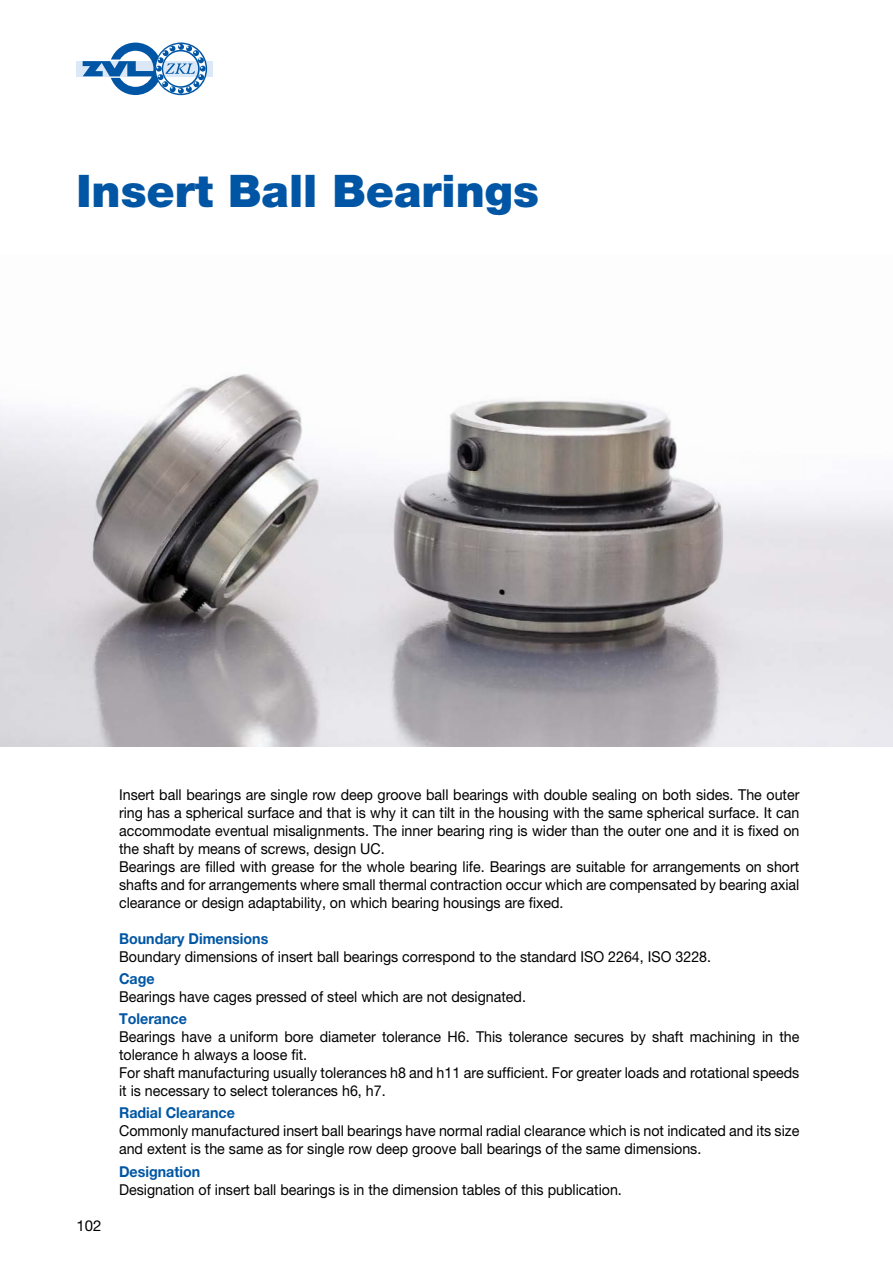
<style>
.page{position:relative;width:893px;height:1263px;background:#fff}
.page>*{position:absolute;margin:0;border:0;box-sizing:border-box;transform-origin:0 0}
.t1{font:900 45px "Helvetica Neue LT Pro";color:#0056a4}
.t2{font:15px/18px "Helvetica Neue LT Pro";color:#000;scale:.95 1}
.t3{font:700 15px "Helvetica Neue LT Pro";color:#0056a4;scale:.95 1}
.t4{font:15px "Helvetica Neue LT Pro";color:#000}
</style>
<div class="page">
<div style="left:77px;top:61px;width:136px;height:15px;background:#dbe8f7"></div>
<svg style="left:83px;top:43px;width:124px;height:52px"></svg>
<img style="left:0;top:374px;width:893px;height:372px">
<h1 class="t1" style="left:77px;top:165px;width:464px">Insert Ball Bearings</h1>
<p class="t4" style="left:77px;top:1217px;width:27px">102</p>
<p class="t2" style="left:119px;top:785px;width:718px">Insert ball bearings are single row deep groove ball bearings with double sealing on both sides. The outer ring has a spherical surface and that is why it can tilt in the housing with the same spherical surface. It can accommodate eventual misalignments. The inner bearing ring is wider than the outer one and it is fixed on the shaft by means of screws, design UC.<br>Bearings are filled with grease for the whole bearing life. Bearings are suitable for arrangements on short shafts and for arrangements where small thermal contraction occur which are compensated by bearing axial clearance or design adaptability, on which bearing housings are fixed.</p>
<p class="t3" style="left:119px;top:929px;width:159px">Boundary Dimensions</p>
<p class="t2" style="left:119px;top:947px;width:625px">Boundary dimensions of insert ball bearings correspond to the standard ISO 2264, ISO 3228.</p>
<p class="t3" style="left:119px;top:969px;width:39px">Cage</p>
<p class="t2" style="left:119px;top:987px;width:430px">Bearings have cages pressed of steel which are not designated.</p>
<p class="t3" style="left:119px;top:1009px;width:73px">Tolerance</p>
<p class="t2" style="left:119px;top:1027px;width:718px">Bearings have a uniform bore diameter tolerance H6. This tolerance secures by shaft machining in the tolerance h always a loose fit.<br>For shaft manufacturing usually tolerances h8 and h11 are sufficient. For greater loads and rotational speeds it is necessary to select tolerances h6, h7.</p>
<p class="t3" style="left:119px;top:1104px;width:123px">Radial Clearance</p>
<p class="t2" style="left:119px;top:1122px;width:718px">Commonly manufactured insert ball bearings have normal radial clearance which is not indicated and its size and extent is the same as for single row deep groove ball bearings of the same dimensions.</p>
<p class="t3" style="left:119px;top:1162px;width:87px">Designation</p>
<p class="t2" style="left:119px;top:1180px;width:531px">Designation of insert ball bearings is in the dimension tables of this publication.</p>
</div>
